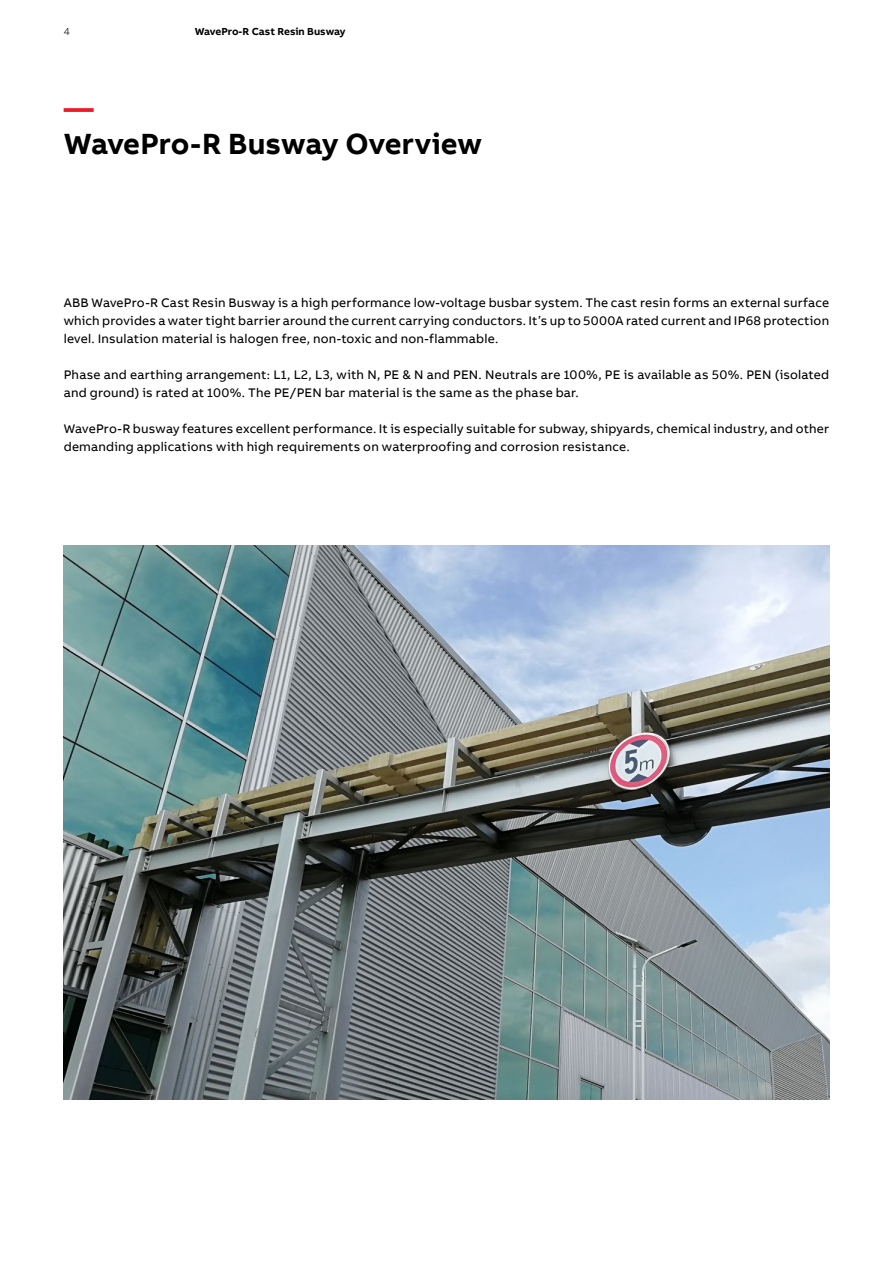
<style>
.page{position:relative;width:893px;height:1263px;background:#fff}
.page>*{position:absolute;margin:0;border:0;box-sizing:border-box;transform-origin:0 0}
.t1{font:700 30px "AB Bvoice";letter-spacing:-.005em;color:#000}
.t2{font:700 30px "AB Bvoice";color:#ed1b28}
.t3{font:12.75px/18px "AB Bvoice";letter-spacing:.015em;color:#000}
.t4{font:700 10.5px "AB Bvoice CNSG";letter-spacing:-.005em;color:#000}
.t5{font:300 10.5px "AB Bvoice CNSG";color:#000}
</style>
<div class="page">
<img style="left:64px;top:545px;width:765px;height:554px">
<p class="t5" style="left:64px;top:26px;width:8px">4</p>
<p class="t4" style="left:195px;top:25px;width:152px">WavePro-R Cast Resin Busway</p>
<h1 class="t2" style="left:64px;top:89px;width:31px">—</h1>
<h1 class="t1" style="left:64px;top:125px;width:420px">WavePro-R Busway Overview</h1>
<p class="t3" style="left:64px;top:294px;width:767px;text-align:justify">ABB WavePro-R Cast Resin Busway is a high performance low-voltage busbar system. The cast resin forms an external surface which provides a water tight barrier around the current carrying conductors. It’s up to 5000A rated current and IP68 protection level. Insulation material is halogen free, non-toxic and non-flammable.</p>
<p class="t3" style="left:64px;top:366px;width:767px">Phase and earthing arrangement: L1, L2, L3, with N, PE &amp; N and PEN. Neutrals are 100%, PE is available as 50%. PEN (isolated and ground) is rated at 100%. The PE/PEN bar material is the same as the phase bar.</p>
<p class="t3" style="left:64px;top:420px;width:767px">WavePro-R busway features excellent performance. It is especially suitable for subway, shipyards, chemical industry, and other demanding applications with high requirements on waterproofing and corrosion resistance.</p>
</div>
